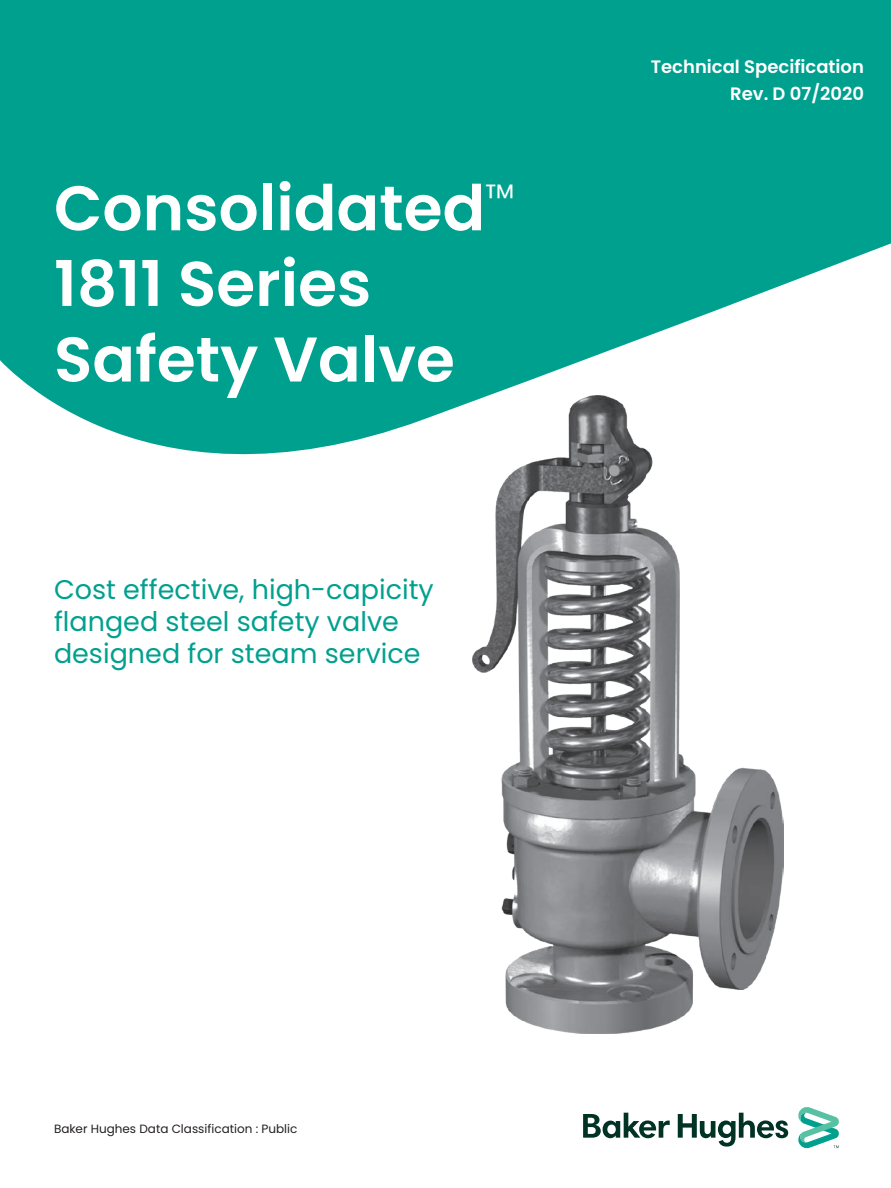
<style>
.page{position:relative;width:891px;height:1188px;background:#fff}
.page>*{position:absolute;margin:0;border:0;box-sizing:border-box;transform-origin:0 0}
.t1{font:600 63px/75.6px "Poppins";color:#fff}
.t2{font:27px/32.4px "Poppins";color:#00a08f}
.t3{font:600 18px/27px "Poppins";color:#fff;text-align:right}
.t4{font:12px "Poppins";color:#231f20}
</style>
<div class="page">
<img style="left:472px;top:526px;width:311px;height:508px">
<svg style="left:0;top:0;width:891px;height:526px;fill:#00a08f"></svg>
<svg style="left:583px;top:1107px;width:256px;height:42px"></svg>
<p class="t1" style="left:54px;top:171px;width:462px">Consolidated<sup>™</sup></p>
<p class="t1" style="left:54px;top:246px;width:402px">1811 Series<br>Safety Valve</p>
<p class="t2" style="left:54px;top:573px;width:381px">Cost effective, high-capicity flanged steel safety valve designed for steam service</p>
<p class="t3" style="left:651px;top:53px;width:215px">Technical Specification<br>Rev. D 07/2020</p>
<p class="t4" style="left:54px;top:1122px;width:245px">Baker Hughes Data Classification : Public</p>
</div>
